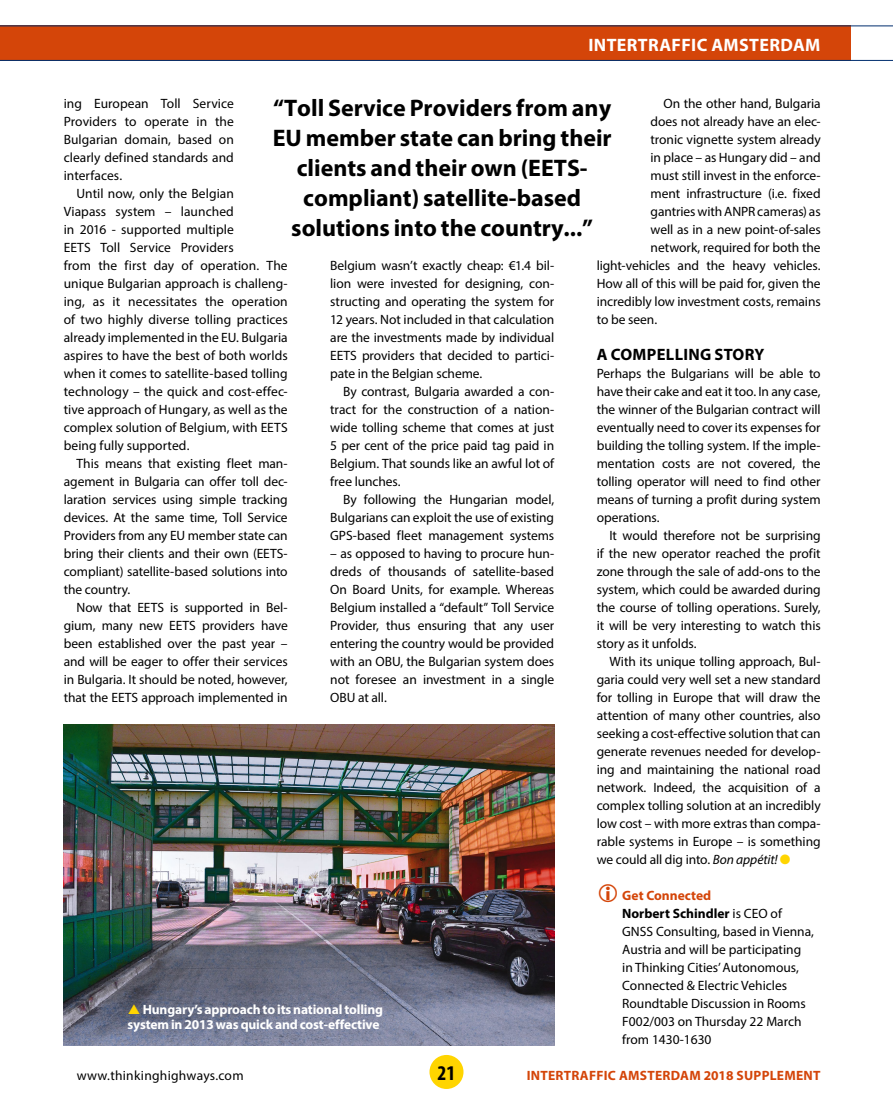
<style>
.page{position:relative;width:893px;height:1106px;background:#fff}
.page>*{position:absolute;margin:0;border:0;box-sizing:border-box;transform-origin:0 0}
.t1{font:700 24px/30px "Myriad Pro";color:#000;text-align:center}
.t2{font:700 condensed 21px "Myriad Pro";color:#000}
.t3{font:700 18px "Myriad Pro";letter-spacing:.02em;color:#fff}
.t4{font:700 16.5px "Myriad Pro";letter-spacing:.02em;color:#000}
.t5{font:13.5px/18px "Myriad Pro";color:#000;text-align:justify}
.t6{font:700 13.5px/15px "Myriad Pro";letter-spacing:-.01em;color:#fff;text-align:right}
.t7{font:700 13.5px "Myriad Pro";letter-spacing:.02em;color:#d44509}
.t8{font:13.5px "Myriad Pro";letter-spacing:.02em;color:#000}
.s1{font-style:italic}
.s2{color:#ffd500}
.s3{font-weight:700;color:#d44509}
.s4{font-weight:700}
</style>
<div class="page">
<div style="left:429px;top:1054px;width:34px;height:35px;background:#ffd500;border-radius:50%"></div>
<div style="left:0;top:26px;width:850px;height:35px;background:#d44509"></div>
<hr style="left:0;top:60px;width:893px;height:1px;background:#002e6e">
<hr style="left:0;top:26px;width:893px;height:1px;background:#002e6e">
<img style="left:64px;top:724px;width:490px;height:321px">
<svg style="left:129px;top:1004px;width:11px;height:10px"></svg>
<h3 class="t3" style="left:588px;top:33px;width:234px">INTERTRAFFIC AMSTERDAM</h3>
<p class="t5" style="left:663px;top:94px;width:159px">On the other hand, Bulgaria</p>
<p class="t5" style="left:651px;top:112px;width:172px">does not already have an elec-</p>
<p class="t5" style="left:651px;top:130px;width:172px">tronic vignette system already</p>
<p class="t5" style="left:651px;top:148px;width:172px">in place – as Hungary did – and</p>
<p class="t5" style="left:651px;top:166px;width:172px">must still invest in the enforce-</p>
<p class="t5" style="left:651px;top:184px;width:172px">ment infrastructure (i.e. fixed</p>
<p class="t5" style="left:651px;top:202px;width:172px">gantries with ANPR cameras) as</p>
<p class="t5" style="left:651px;top:220px;width:172px">well as in a new point-of-sales</p>
<p class="t5" style="left:651px;top:238px;width:172px">network, required for both the</p>
<p class="t5" style="left:597px;top:256px;width:225px">light-vehicles and the heavy vehicles.</p>
<p class="t5" style="left:597px;top:274px;width:225px">How all of this will be paid for, given the</p>
<p class="t5" style="left:597px;top:292px;width:225px">incredibly low investment costs, remains</p>
<p class="t5" style="left:597px;top:310px;width:62px">to be seen.</p>
<p class="t4" style="left:597px;top:344px;width:169px">A COMPELLING STORY</p>
<p class="t5" style="left:597px;top:364px;width:225px">Perhaps the Bulgarians will be able to have their cake and eat it too. In any case, the winner of the Bulgarian contract will eventually need to cover its expenses for building the tolling system. If the imple&shy;mentation costs are not covered, the tolling operator will need to find other means of turning a profit during system operations.</p>
<p class="t5" style="left:597px;top:526px;width:225px;text-indent:13px">It would therefore not be surprising if the new operator reached the profit zone through the sale of add-ons to the system, which could be awarded during the course of tolling operations. Surely, it will be very interesting to watch this story as it unfolds.</p>
<p class="t5" style="left:597px;top:652px;width:225px;text-indent:13px">With its unique tolling approach, Bul&shy;garia could very well set a new standard for tolling in Europe that will draw the attention of many other countries, also seeking a cost-effective solution that can generate revenues needed for develop&shy;ing and maintaining the national road network. Indeed, the acquisition of a complex tolling solution at an incredibly low cost – with more extras than compa&shy;rable systems in Europe – is something we could all dig into. <span class="s1">Bon appétit!</span> <span class="s2">●</span></p>
<p class="t5" style="left:622px;top:886px;width:193px;text-align:left"><span class="s3">Get Connected<br></span><span class="s4">Norbert Schindler</span> is CEO of<br>GNSS Consulting, based in Vienna,<br>Austria and will be participating in Thinking Cities’ Autonomous,<br>Connected &amp; Electric Vehicles<br>Roundtable Discussion in Rooms<br>F002/003 on Thursday 22 March from 1430-1630</p>
<p class="t5" style="left:64px;top:94px;width:172px">ing European Toll Service Providers to operate in the Bulgarian domain, based on clearly defined standards and interfaces.</p>
<p class="t5" style="left:64px;top:184px;width:225px;text-align:left;text-indent:13px">Until now, only the Belgian<br>Viapass system – launched<br>in 2016 - supported multiple<br>EETS Toll Service Providers<br>from the first day of operation. The unique Bulgarian approach is challeng&shy;ing, as it necessitates the operation of two highly diverse tolling practices already implemented in the EU. Bulgaria aspires to have the best of both worlds when it comes to satellite-based tolling technology – the quick and cost-effec&shy;tive approach of Hungary, as well as the complex solution of Belgium, with EETS being fully supported.</p>
<p class="t5" style="left:64px;top:454px;width:225px;text-indent:13px">This means that existing fleet man&shy;agement in Bulgaria can offer toll dec&shy;laration services using simple tracking devices. At the same time, Toll Service Providers from any EU member state can bring their clients and their own (EETS&shy;compliant) satellite-based solutions into the country.</p>
<p class="t5" style="left:64px;top:598px;width:225px;text-indent:13px">Now that EETS is supported in Bel&shy;gium, many new EETS providers have been established over the past year – and will be eager to offer their services in Bulgaria. It should be noted, however, that the EETS approach implemented in</p>
<h1 class="t1" style="left:273px;top:92px;width:341px">“Toll Service Providers from any<br>EU member state can bring their clients and their own (EETS&shy;compliant) satellite-based solutions into the country...”</h1>
<p class="t5" style="left:330px;top:256px;width:225px">Belgium wasn’t exactly cheap: €1.4 bil&shy;lion were invested for designing, con&shy;structing and operating the system for 12 years. Not included in that calculation are the investments made by individual EETS providers that decided to partici&shy;pate in the Belgian scheme.</p>
<p class="t5" style="left:330px;top:382px;width:225px;text-indent:13px">By contrast, Bulgaria awarded a con&shy;tract for the construction of a nation&shy;wide tolling scheme that comes at just 5 per cent of the price paid tag paid in Belgium. That sounds like an awful lot of free lunches.</p>
<p class="t5" style="left:330px;top:490px;width:225px;text-indent:13px">By following the Hungarian model, Bulgarians can exploit the use of existing GPS-based fleet management systems</p>
<p class="t5" style="left:330px;top:544px;width:225px">– as opposed to having to procure hun&shy;dreds of thousands of satellite-based On Board Units, for example. Whereas Belgium installed a “default” Toll Service Provider, thus ensuring that any user entering the country would be provided with an OBU, the Bulgarian system does not foresee an investment in a single OBU at all.</p>
<p class="t6" style="left:128px;top:1001px;width:257px">Hungary’s approach to its national tolling system in 2013 was quick and cost-effective</p>
<p class="t8" style="left:77px;top:1067px;width:168px">www.thinkinghighways.com</p>
<h2 class="t2" style="left:438px;top:1060px;width:19px">21</h2>
<p class="t7" style="left:527px;top:1067px;width:295px">INTERTRAFFIC AMSTERDAM 2018 SUPPLEMENT</p>
</div>
